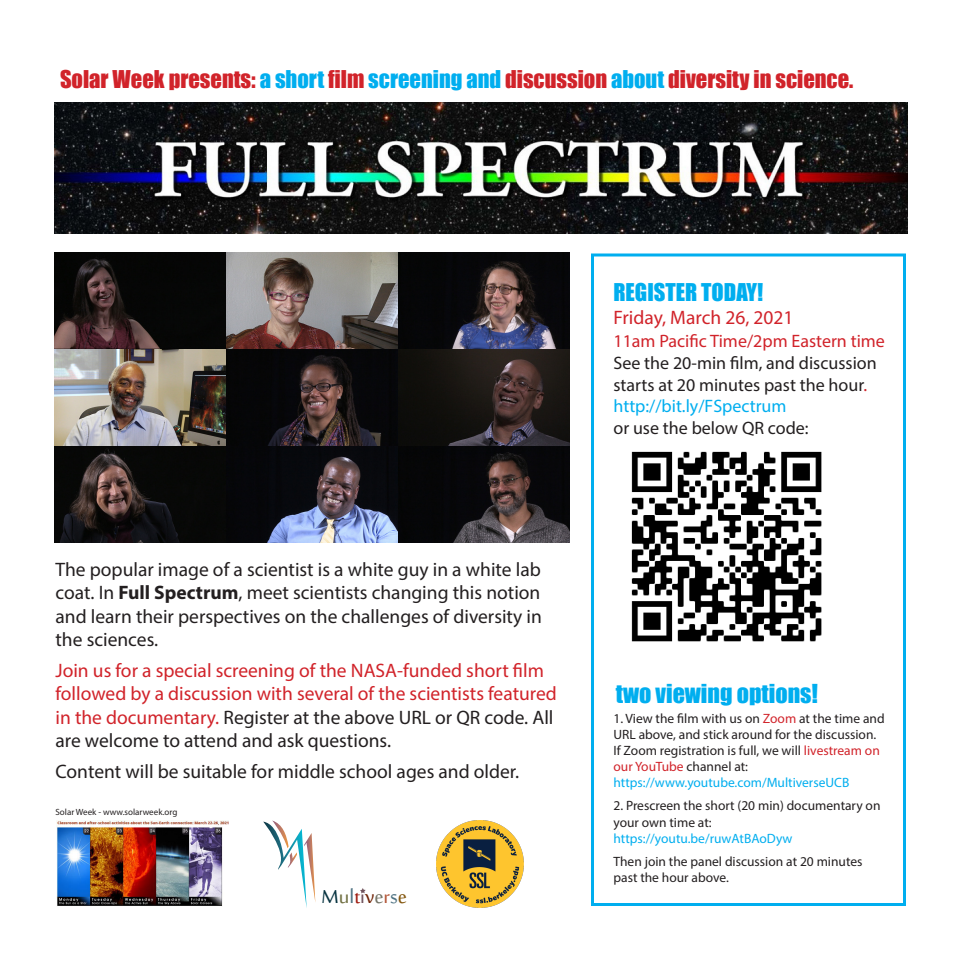
<style>
.page{position:relative;width:960px;height:960px;background:#fff}
.page>*{position:absolute;margin:0;border:0;box-sizing:border-box;transform-origin:0 0}
.t1{font:25.95px "Sakkal Majalla";color:#4e7282}
.t2{font:24px "Impact";color:#00aeef}
.t3{font:22.5px "Impact";color:#d1232a}
.t4{font:22.5px "Impact";color:#00aeef}
.t5{font:19.5px/23.4px "Myriad Pro";color:#231f20;text-align:justify}
.t6{font:19.5px/23.4px "Myriad Pro";color:#d1232a}
.t7{font:18px/21.6px "Myriad Pro";color:#231f20}
.t8{font:18px "Myriad Pro";color:#d1232a}
.t9{font:18px "Myriad Pro";color:#00aeef}
.t10{font:13.5px/16.2px "Myriad Pro";color:#231f20}
.t11{font:9px "Myriad Pro";color:#231f20}
.s1{color:#00aeef}
.s2{font-weight:700}
.s3{color:#231f20}
.s4{color:#083441}
.s5{color:#727144}
.s6{color:#a01e12}
.s7{color:#70535c}
.s8{color:#6f2205}
.s9{color:#767669}
.s10{color:#b35537}
.s11{color:#855911}
.s12{color:#d1232a}
</style>
<div class="page">
<div style="left:591px;top:254px;width:315px;height:652px;border:3px solid #00aeef"></div>
<img style="left:54px;top:102px;width:853px;height:131px">
<img style="left:55px;top:253px;width:514px;height:289px">
<img style="left:631px;top:451px;width:191px;height:191px">
<img style="left:436px;top:820px;width:88px;height:87px">
<svg style="left:360px;top:888px;width:6px;height:5px"></svg>
<svg style="left:263px;top:820px;width:52px;height:88px"></svg>
<img style="left:56px;top:820px;width:173px;height:86px">
<p class="t3" style="left:60px;top:62px;width:795px">Solar Week presents: <span class="s1">a short</span> film <span class="s1">screening and</span> discussion <span class="s1">about</span> diversity in science.</p>
<p class="t5" style="left:56px;top:557px;width:488px">The popular image of a scientist is a white guy in a white lab coat. In <span class="s2">Full Spectrum</span>, meet scientists changing this notion and learn their perspectives on the challenges of diversity in the sciences.</p>
<p class="t6" style="left:56px;top:658px;width:503px">Join us for a special screening of the NASA-funded short film followed by a discussion with several of the scientists featured in the documentary. <span class="s3">Register at the above URL or QR code. All are welcome to attend and ask questions.</span></p>
<p class="t5" style="left:56px;top:760px;width:465px">Content will be suitable for middle school ages and older.</p>
<p class="t11" style="left:56px;top:806px;width:123px">Solar Week - www.solarweek.org</p>
<p class="t1" style="left:322px;top:882px;width:87px"><span class="s4">M</span><span class="s5">u</span>l<span class="s6">t</span><span class="s7">i</span><span class="s8">v</span><span class="s9">e</span><span class="s10">r</span>s<span class="s11">e</span></p>
<p class="t4" style="left:613px;top:274px;width:151px">REGISTER TODAY!</p>
<p class="t6" style="left:613px;top:305px;width:182px">Friday, March 26, 2021</p>
<p class="t8" style="left:613px;top:330px;width:273px">11am Pacific Time/2pm Eastern time</p>
<p class="t7" style="left:613px;top:352px;width:265px">See the 20-min film, and discussion starts at 20 minutes past the hour<span class="s12">.</span></p>
<p class="t9" style="left:613px;top:395px;width:175px">http://bit.ly/FSpectrum</p>
<p class="t7" style="left:613px;top:417px;width:197px">or use the below QR code:</p>
<p class="t2" style="left:616px;top:675px;width:204px">two viewing options!</p>
<p class="t10" style="left:613px;top:710px;width:273px">1. View the film with us on <span class="s12">Zoom</span> at the time and URL above, and stick around for the discussion.<br>If Zoom registration is full, we will <span class="s12">livestream on our YouTube</span> channel at: <span class="s1">https://www.youtube.com/MultiverseUCB</span></p>
<p class="t10" style="left:614px;top:798px;width:269px">2. Prescreen the short (20 min) documentary on your own time at: <span class="s1">https://youtu.be/ruwAtBAoDyw</span></p>
<p class="t10" style="left:614px;top:853px;width:251px">Then join the panel discussion at 20 minutes past the hour above.</p>
</div>
